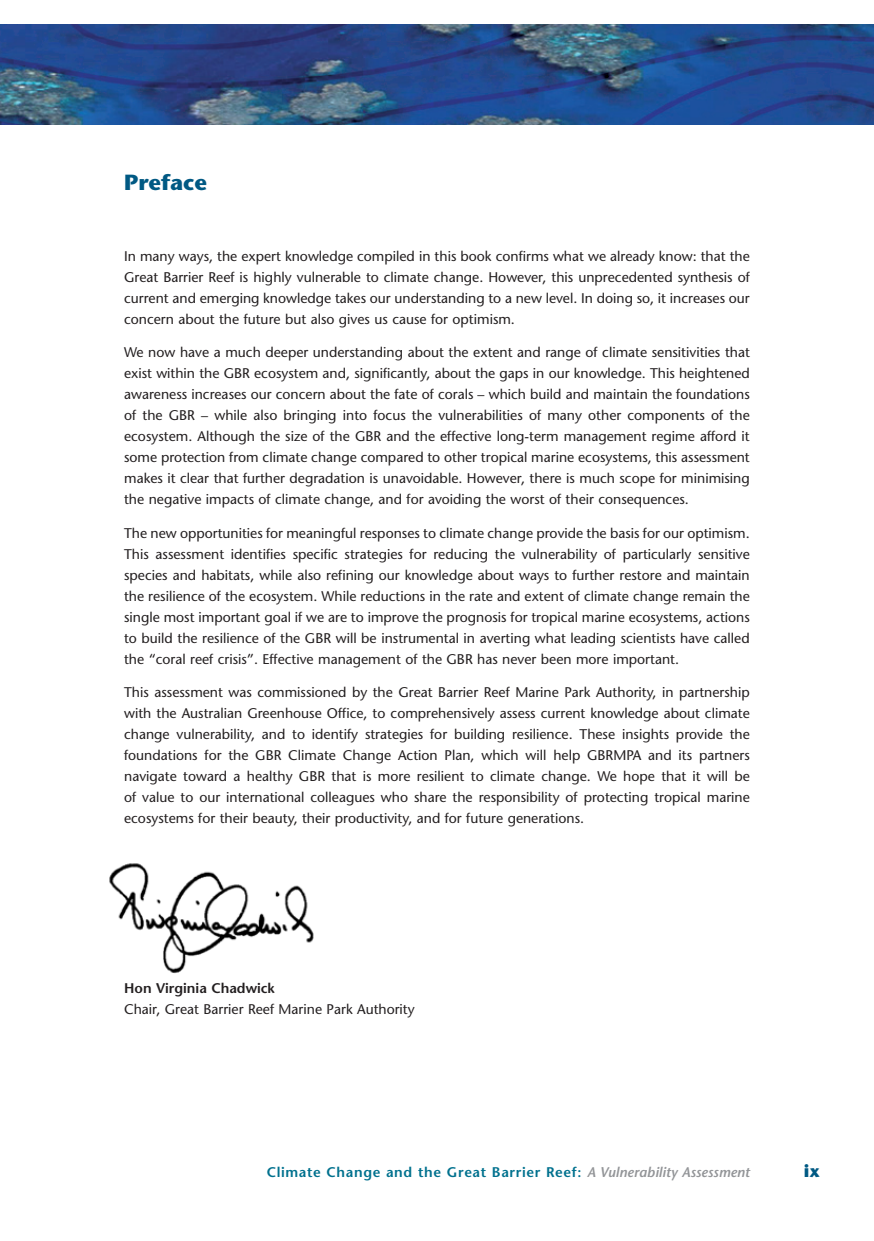
<style>
.page{position:relative;width:874px;height:1241px;background:#fff}
.page>*{position:absolute;margin:0;border:0;box-sizing:border-box;transform-origin:0 0}
._4__A_header{font:700 21.88px "Stone Sans";color:#005983}
.t1{font:700 17.5px "Stone Sans";color:#005983}
._1__text{font:14px/21px "Stone Sans";color:#231f20;text-align:justify}
.t2{font:600 14px "Stone Sans";letter-spacing:.045em;color:#00718e}
.s1{font-weight:600}
.s2{font-style:italic;color:#939598}
</style>
<div class="page">
<img style="left:0;top:25px;width:873px;height:99px">
<img style="left:109px;top:863px;width:205px;height:110px">
<p class="_4__A_header" style="left:124px;top:169px;width:84px">Preface</p>
<p class="_1__text" style="left:124px;top:245px;width:627px">In many ways, the expert knowledge compiled in this book confirms what we already know: that the Great Barrier Reef is highly vulnerable to climate change. However, this unprecedented synthesis of current and emerging knowledge takes our understanding to a new level. In doing so, it increases our concern about the future but also gives us cause for optimism.</p>
<p class="_1__text" style="left:124px;top:342px;width:627px">We now have a much deeper understanding about the extent and range of climate sensitivities that exist within the GBR ecosystem and, significantly, about the gaps in our knowledge. This heightened awareness increases our concern about the fate of corals – which build and maintain the foundations of the GBR – while also bringing into focus the vulnerabilities of many other components of the ecosystem. Although the size of the GBR and the effective long-term management regime afford it some protection from climate change compared to other tropical marine ecosystems, this assessment makes it clear that further degradation is unavoidable. However, there is much scope for minimising the negative impacts of climate change, and for avoiding the worst of their consequences.</p>
<p class="_1__text" style="left:124px;top:522px;width:627px">The new opportunities for meaningful responses to climate change provide the basis for our optimism.<br>This assessment identifies specific strategies for reducing the vulnerability of particularly sensitive species and habitats, while also refining our knowledge about ways to further restore and maintain the resilience of the ecosystem. While reductions in the rate and extent of climate change remain the single most important goal if we are to improve the prognosis for tropical marine ecosystems, actions to build the resilience of the GBR will be instrumental in averting what leading scientists have called the “coral reef crisis”. Effective management of the GBR has never been more important.</p>
<p class="_1__text" style="left:124px;top:681px;width:627px">This assessment was commissioned by the Great Barrier Reef Marine Park Authority, in partnership with the Australian Greenhouse Office, to comprehensively assess current knowledge about climate change vulnerability, and to identify strategies for building resilience. These insights provide the foundations for the GBR Climate Change Action Plan, which will help GBRMPA and its partners navigate toward a healthy GBR that is more resilient to climate change. We hope that it will be of value to our international colleagues who share the responsibility of protecting tropical marine ecosystems for their beauty, their productivity, and for future generations.</p>
<p class="_1__text" style="left:124px;top:977px;width:292px"><span class="s1">Hon Virginia Chadwick<br></span>Chair, Great Barrier Reef Marine Park Authority</p>
<p class="t2" style="left:266px;top:1163px;width:484px">Climate Change and the Great Barrier Reef: <span class="s2">A Vulnerability Assessment</span></p>
<p class="t1" style="left:803px;top:1160px;width:18px">ix</p>
</div>
